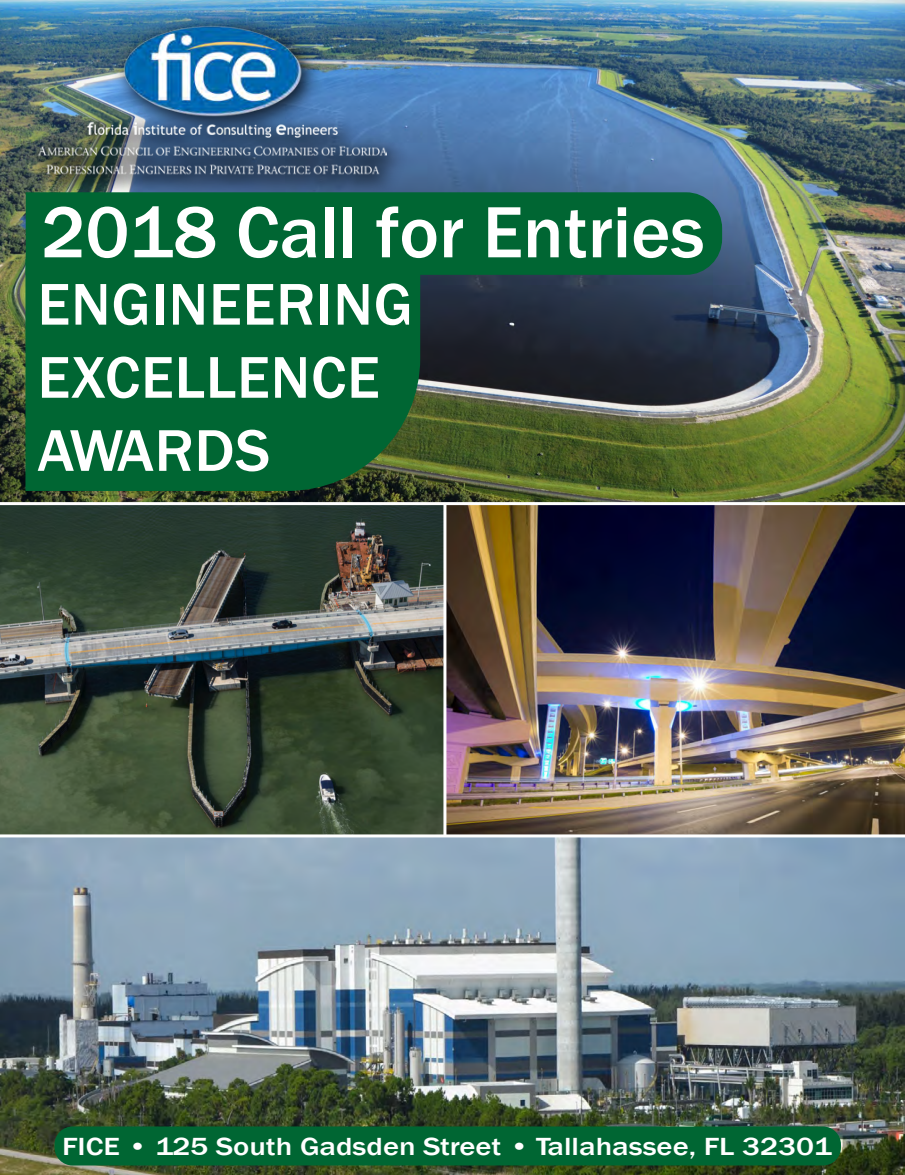
<style>
.page{position:relative;width:905px;height:1175px;background:#fff}
.page>*{position:absolute;margin:0;border:0;box-sizing:border-box;transform-origin:0 0}
.t1{font:500 75px "Franklin Gothic";color:#fff}
.t2{font:500 60.9px/73.1px "Franklin Gothic";letter-spacing:.015em;color:#fff}
.t3{font:500 25.5px "Franklin Gothic";color:#fff;scale:1.2 1}
</style>
<div class="page">
<img style="left:0;top:0;width:904px;height:502px">
<img style="left:20px;top:6px;width:394px;height:199px">
<img style="left:37px;top:24px;width:349px;height:153px">
<img style="left:446px;top:505px;width:458px;height:329px">
<img style="left:0;top:837px;width:904px;height:338px">
<div style="left:54px;top:1126px;width:786px;height:39px;background:#063;border-radius:18px"></div>
<img style="left:0;top:505px;width:443px;height:329px">
<div style="left:26px;top:192px;width:696px;height:83px;background:#063"></div>
<div style="left:25px;top:259px;width:395px;height:232px;background:#063"></div>
<h1 class="t1" style="left:41px;top:186px;width:664px">2018 Call for Entries</h1>
<h2 class="t2" style="left:37px;top:268px;width:377px">ENGINEERING<br>EXCELLENCE<br>AWARDS</h2>
<p class="t3" style="left:62px;top:1130px;width:643px">FICE • 125 South Gadsden Street • Tallahassee, FL 32301</p>
</div>
